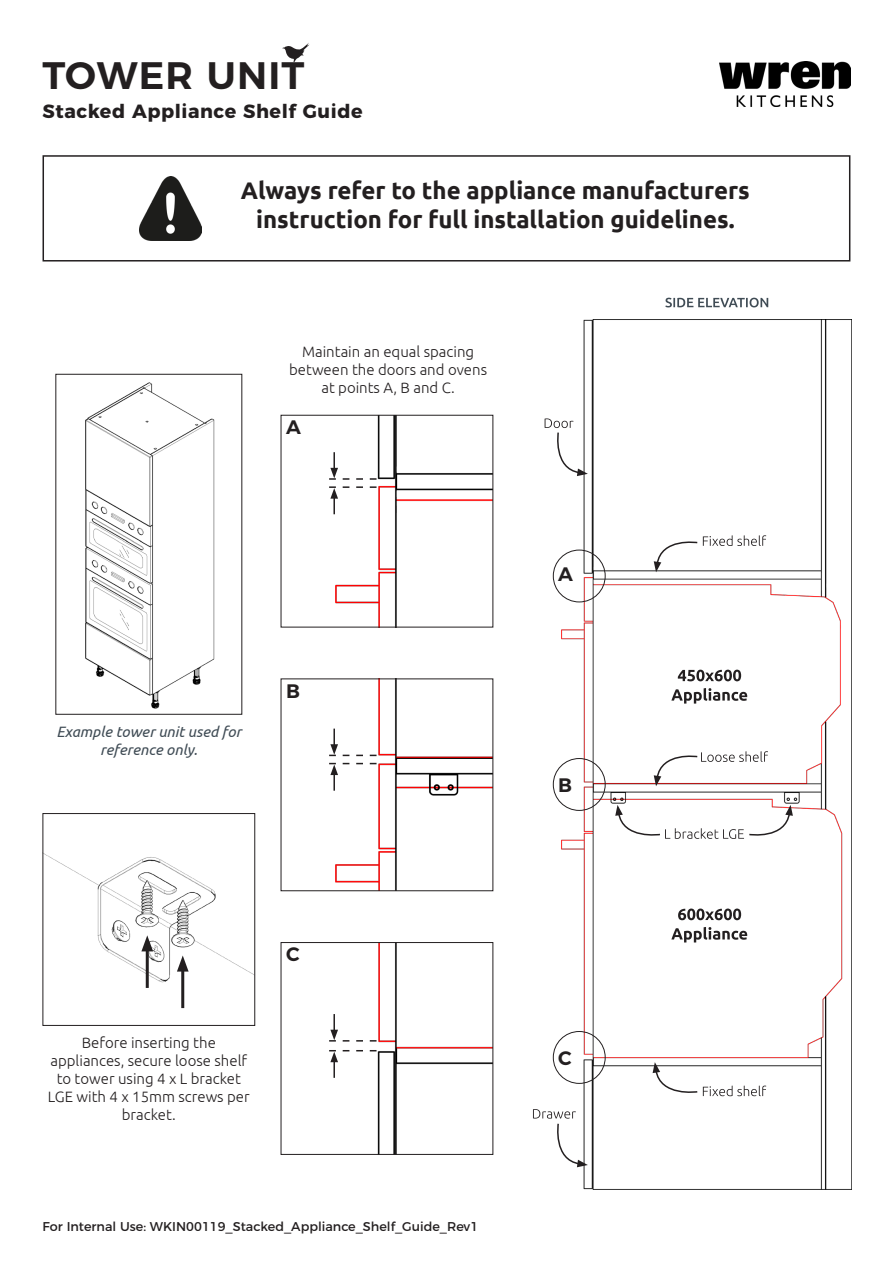
<style>
.page{position:relative;width:893px;height:1263px;background:#fff}
.page>*{position:absolute;margin:0;border:0;box-sizing:border-box;transform-origin:0 0}
.t1{font:600 38.25px "Montserrat";letter-spacing:.03em;color:#231f20}
.t2{font:700 24px/28.8px "Ubuntu";color:#231f20;text-align:center}
.t3{font:600 19.5px "Montserrat";color:#231f20}
.t4{font:700 19.05px "Montserrat";letter-spacing:.03em;color:#231f20}
.t5{font:300 15px/18px "Ubuntu";color:#231f20;text-align:center}
.t6{font:italic 15px/18px "Ubuntu";color:#404c55;text-align:center}
.t7{font:12.75px "Montserrat";color:#231f20}
</style>
<div class="page">
<svg style="left:282px;top:43px;width:28px;height:19px"></svg>
<img style="left:719px;top:62px;width:132px;height:44px">
<img style="left:561px;top:319px;width:291px;height:870px">
<img style="left:45px;top:854px;width:208px;height:155px">
<div style="left:43px;top:813px;width:212px;height:213px;border:1px solid #231f20"></div>
<hr style="left:146px;top:946px;width:3px;height:42px;background:#231f20">
<svg style="left:141px;top:935px;width:12px;height:16px"></svg>
<hr style="left:181px;top:966px;width:3px;height:42px;background:#231f20">
<svg style="left:177px;top:955px;width:12px;height:16px"></svg>
<svg style="left:665px;top:298px;width:103px;height:9px"></svg>
<svg style="left:671px;top:688px;width:76px;height:16px"></svg>
<svg style="left:678px;top:670px;width:63px;height:11px"></svg>
<div style="left:553px;top:550px;width:53px;height:52px;border:1px solid #231f20;border-radius:50%"></div>
<div style="left:553px;top:758px;width:53px;height:53px;border:1px solid #231f20;border-radius:50%"></div>
<div style="left:553px;top:1031px;width:53px;height:53px;border:1px solid #231f20;border-radius:50%"></div>
<svg style="left:671px;top:927px;width:76px;height:15px"></svg>
<svg style="left:678px;top:908px;width:63px;height:12px"></svg>
<img style="left:85px;top:382px;width:130px;height:327px">
<div style="left:55px;top:374px;width:187px;height:341px;border:1px solid #231f20"></div>
<svg style="left:653px;top:1062px;width:113px;height:35px"></svg>
<svg style="left:615px;top:805px;width:178px;height:35px"></svg>
<svg style="left:654px;top:535px;width:112px;height:37px"></svg>
<svg style="left:545px;top:418px;width:43px;height:58px"></svg>
<svg style="left:533px;top:1109px;width:55px;height:58px"></svg>
<svg style="left:654px;top:751px;width:114px;height:35px"></svg>
<img style="left:336px;top:417px;width:155px;height:208px">
<svg style="left:329px;top:486px;width:48px;height:28px"></svg>
<svg style="left:329px;top:452px;width:48px;height:28px"></svg>
<img style="left:336px;top:680px;width:155px;height:209px">
<svg style="left:329px;top:763px;width:48px;height:28px"></svg>
<svg style="left:329px;top:729px;width:48px;height:27px"></svg>
<img style="left:342px;top:944px;width:149px;height:209px">
<div style="left:281px;top:942px;width:212px;height:213px;border:1px solid #231f20"></div>
<svg style="left:329px;top:1050px;width:48px;height:28px"></svg>
<svg style="left:329px;top:1014px;width:48px;height:27px"></svg>
<img style="left:140px;top:176px;width:62px;height:64px">
<div style="left:43px;top:155px;width:807px;height:106px;border:2px solid #231f20"></div>
<h1 class="t1" style="left:43px;top:44px;width:263px">TOWER UNIT</h1>
<p class="t4" style="left:43px;top:95px;width:322px">Stacked Appliance Shelf Guide</p>
<p class="t2" style="left:241px;top:176px;width:510px">Always refer to the appliance manufacturers instruction for full installation guidelines.</p>
<p class="t5" style="left:289px;top:342px;width:199px">Maintain an equal spacing between the doors and ovens at points A, B and C.</p>
<p class="t3" style="left:286px;top:411px;width:16px">A</p>
<p class="t6" style="left:56px;top:722px;width:186px">Example tower unit used for reference only.</p>
<p class="t3" style="left:286px;top:675px;width:15px">B</p>
<p class="t5" style="left:48px;top:1033px;width:203px">Before inserting the appliances, secure loose shelf to tower using 4 x L bracket<br>LGE with 4 x 15mm screws per bracket.</p>
<p class="t3" style="left:286px;top:938px;width:15px">C</p>
<p class="t7" style="left:43px;top:1216px;width:437px">For Internal Use: WKIN00119_Stacked_Appliance_Shelf_Guide_Rev1</p>
<p class="t3" style="left:558px;top:559px;width:16px">A</p>
<p class="t3" style="left:558px;top:769px;width:15px">B</p>
<p class="t3" style="left:558px;top:1042px;width:15px">C</p>
</div>
